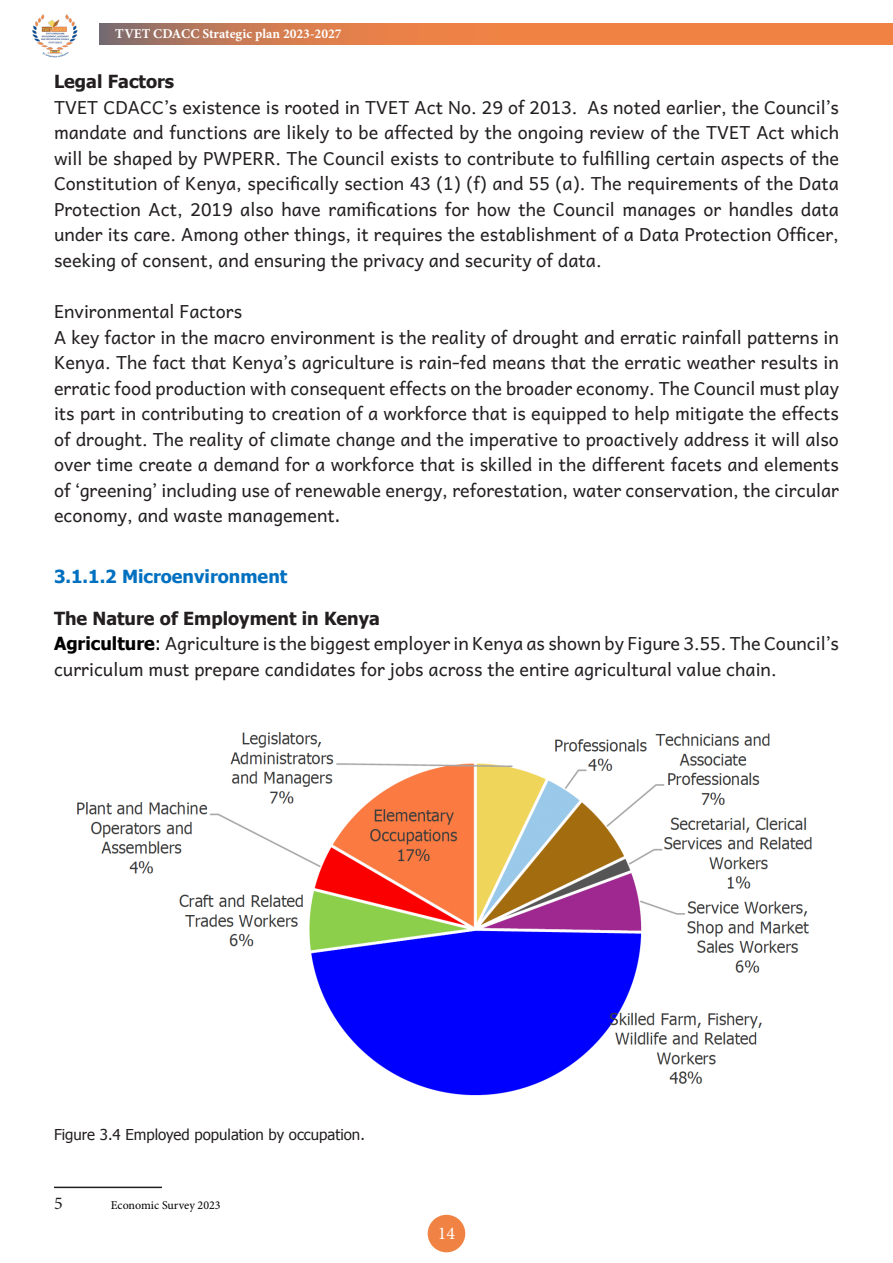
<style>
.page{position:relative;width:893px;height:1263px;background:#fff}
.page>*{position:absolute;margin:0;border:0;box-sizing:border-box;transform-origin:0 0}
.t1{font:18px/25.5px "Andika New Basic";color:#231f20;text-align:justify}
.t2{font:700 18px "Tahoma";color:#231f20}
.Heading_4{font:700 18px "Tahoma";color:#0070c0}
.t3{font:18px "Minion Pro";color:#fff}
.t4{font:18px "Minion Pro";color:#231f20}
.t5{font:15px "Tahoma";color:#231f20}
.t6{font:700 13.5px "Minion Pro";color:#fff}
.t7{font:12px "Minion Pro";color:#000}
.s1{font-family:"Tahoma"}
.s2{font-family:"Tahoma";font-weight:700;color:#000}
.s3{font-family:"Tahoma";color:#000}
</style>
<div class="page">
<svg style="left:99px;top:23px;width:794px;height:22px;background:#dd7f4b"></svg>
<div style="left:428px;top:1215px;width:37px;height:37px;background:#f08344;border-radius:50%"></div>
<img style="left:32px;top:14px;width:46px;height:44px">
<img style="left:77px;top:732px;width:735px;height:364px">
<hr style="left:54px;top:1186px;width:108px;height:2px;background:#231f20">
<p class="t6" style="left:115px;top:24px;width:228px">TVET CDACC Strategic plan 2023-2027</p>
<p class="t2" style="left:54px;top:69px;width:122px">Legal Factors</p>
<p class="t1" style="left:54px;top:92px;width:786px">TVET CDACC’s existence is rooted in TVET Act No. 29 of 2013. As noted earlier, the Council’s mandate and functions are likely to be affected by the ongoing review of the TVET Act which will be shaped by PWPERR. The Council exists to contribute to fulfilling certain aspects of the Constitution of Kenya, specifically section 43 (1) (f) and 55 (a). The requirements of the Data Protection Act, 2019 also have ramifications for how the Council manages or handles data under its care. Among other things, it requires the establishment of a Data Protection Officer, seeking of consent, and ensuring the privacy and security of data.</p>
<p class="t1" style="left:54px;top:296px;width:190px">Environmental Factors</p>
<p class="t1" style="left:54px;top:321px;width:786px">A key factor in the macro environment is the reality of drought and erratic rainfall patterns in Kenya. The fact that Kenya’s agriculture is rain-fed means that the erratic weather results in erratic food production with consequent effects on the broader economy. The Council must play its part in contributing to creation of a workforce that is equipped to help mitigate the effects of drought. The reality of climate change and the imperative to proactively address it will also over time create a demand for a workforce that is skilled in the different facets and elements of ‘greening’ including use of renewable energy, reforestation, water conservation, the circular economy, and waste management<span class="s1">.</span></p>
<p class="Heading_4" style="left:54px;top:564px;width:235px">3.1.1.2 Microenvironment</p>
<p class="t2" style="left:54px;top:605px;width:327px">The Nature of Employment in Kenya</p>
<p class="t1" style="left:54px;top:628px;width:786px"><span class="s2">Agriculture</span><span class="s3">:</span> Agriculture is the biggest employer in Kenya as shown by Figure 3.55. The Council’s curriculum must prepare candidates for jobs across the entire agricultural value chain.</p>
<p class="t5" style="left:54px;top:1125px;width:312px">Figure 3.4 Employed population by occupation.</p>
<p class="t4" style="left:54px;top:1191px;width:10px">5</p>
<p class="t7" style="left:111px;top:1197px;width:111px">Economic Survey 2023</p>
<p class="t3" style="left:438px;top:1221px;width:19px">14</p>
</div>
